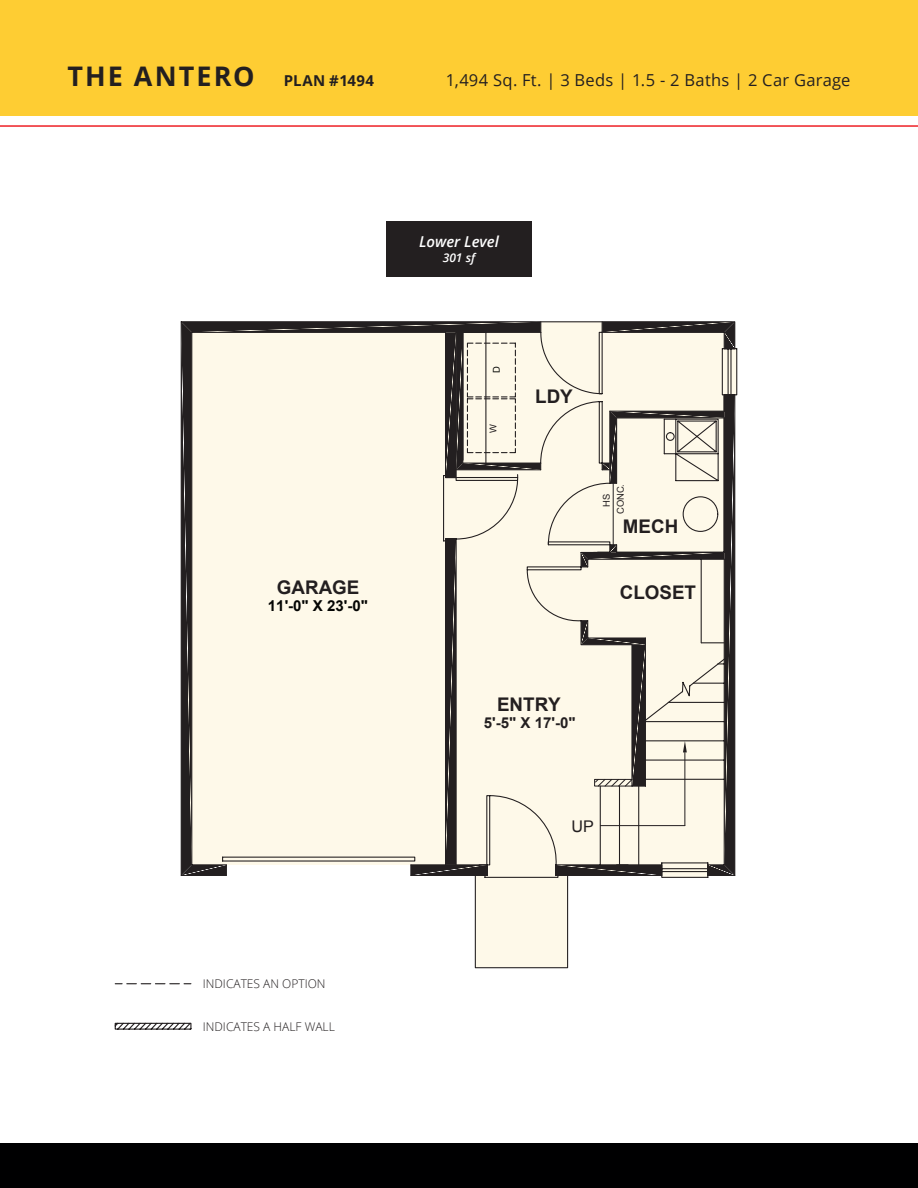
<style>
.page{position:relative;width:918px;height:1188px;background:#fff}
.page>*{position:absolute;margin:0;border:0;box-sizing:border-box;transform-origin:0 0}
.t1{font:700 27px "Open Sans";letter-spacing:.075em;color:#231f20}
.t2{font:700 18.75px "Arial";color:#231f20}
.t3{font:16.5px "Open Sans";letter-spacing:.015em;color:#231f20}
.t4{font:16.05px "Arial";color:#231f20}
.t5{font:700 15px "Arial";color:#040503}
.t6{font:700 15px "Arial";color:#231f20}
.t7{font:italic 600 15px "Open Sans";color:#fff}
.t8{font:300 12px "Open Sans";color:#231f20}
.t9{font:italic 600 12px "Open Sans";color:#fff}
.t10{font:9.45px/14px "Arial";color:#231f20;text-align:center}
.t11{font:9.45px "Arial";color:#040503}
.s1{font-size:15px}
</style>
<div class="page">
<svg style="left:115px;top:983px;width:76px;height:1px"></svg>
<svg style="left:114px;top:1022px;width:78px;height:8px"></svg>
<div style="left:386px;top:221px;width:146px;height:56px;background:#231f20"></div>
<svg style="left:474px;top:331px;width:264px;height:638px"></svg>
<svg style="left:181px;top:321px;width:554px;height:555px;background:#e3ded1"></svg>
<div style="left:0;top:0;width:918px;height:116px;background:#fecd33"></div>
<div style="left:0;top:1144px;width:918px;height:44px;background:#000001"></div>
<hr style="left:0;top:125px;width:918px;height:2px;background:#ee2026">
<h1 class="t1" style="left:68px;top:58px;width:308px">THE ANTERO <span class="s1">PLAN #1494</span></h1>
<p class="t3" style="left:446px;top:69px;width:406px">1,494 Sq. Ft. | 3 Beds | 1.5 - 2 Baths | 2 Car Garage</p>
<p class="t7" style="left:419px;top:232px;width:81px">Lower Level</p>
<p class="t9" style="left:443px;top:249px;width:34px">301 sf</p>
<p class="t2" style="left:277px;top:575px;width:84px">GARAGE</p>
<p class="t5" style="left:268px;top:596px;width:102px">11'-0" X 23'-0"</p>
<p class="t8" style="left:203px;top:976px;width:124px">INDICATES AN OPTION</p>
<p class="t8" style="left:203px;top:1018px;width:134px">INDICATES A HALF WALL</p>
<p class="t11" style="left:490px;top:373px;width:8px;rotate:-90deg">D</p>
<p class="t10" style="left:486px;top:433px;width:10px;rotate:-90deg">W</p>
<p class="t2" style="left:535px;top:384px;width:39px">LDY</p>
<p class="t10" style="left:600px;top:514px;width:32px;rotate:-90deg">HS<br>CONC.</p>
<p class="t2" style="left:623px;top:514px;width:57px">MECH</p>
<p class="t2" style="left:620px;top:581px;width:78px">CLOSET</p>
<p class="t2" style="left:497px;top:692px;width:65px">ENTRY</p>
<p class="t6" style="left:484px;top:713px;width:93px">5'-5" X 17'-0"</p>
<p class="t4" style="left:572px;top:816px;width:24px">UP</p>
</div>
